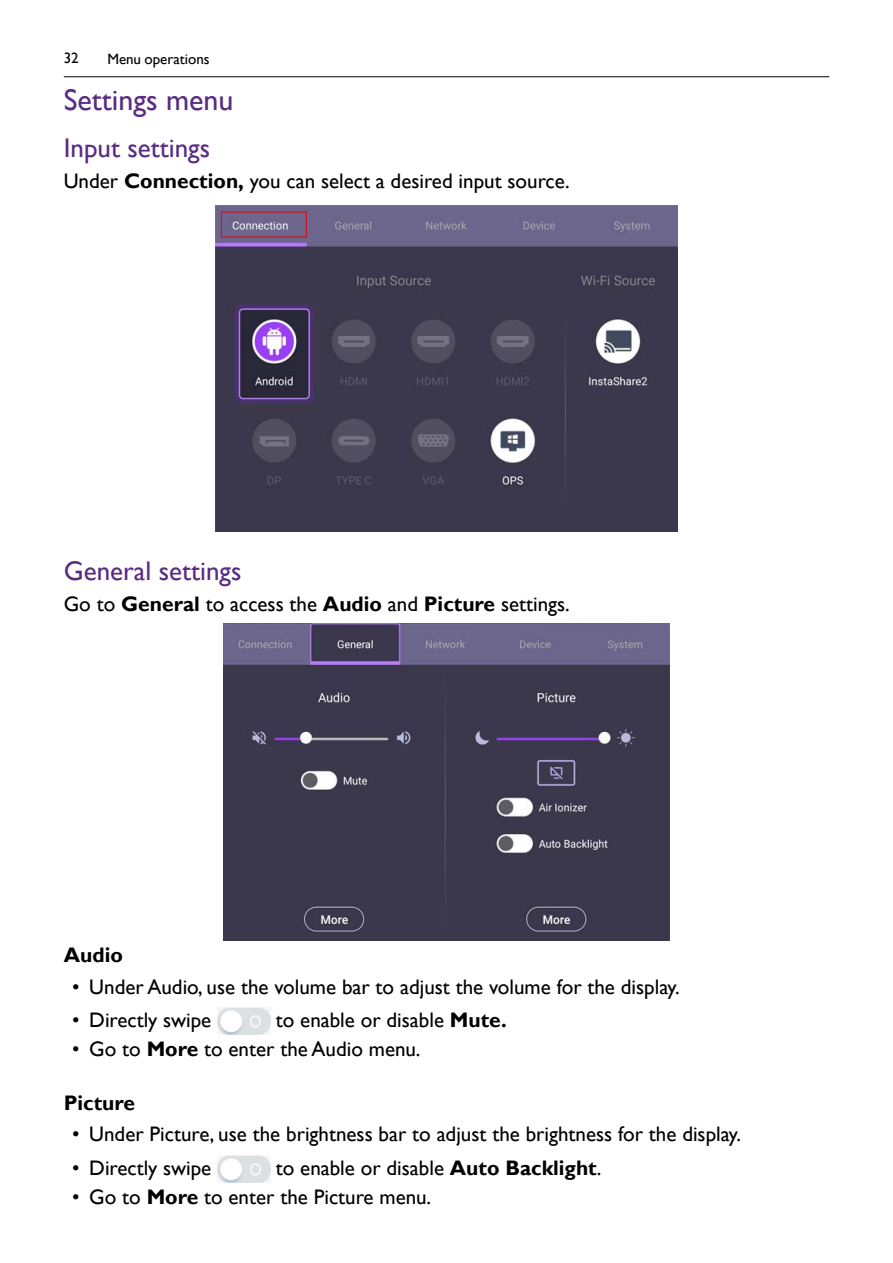
<style>
.page{position:relative;width:893px;height:1263px;background:#fff}
.page>*{position:absolute;margin:0;border:0;box-sizing:border-box;transform-origin:0 0}
.t1{font:30px "Gill Sans";color:#592c82}
.t2{font:27px "Gill Sans";color:#592c82}
.t3{font:21px "Gill Sans";color:#000}
.t4{font:700 21px "Gill Sans";color:#000}
.t5{font:15px "Gill Sans";color:#000}
.s1{font-weight:700}
</style>
<div class="page">
<hr style="left:64px;top:77px;width:765px;height:1px;background:#000">
<img style="left:216px;top:205px;width:461px;height:327px">
<div style="left:221px;top:212px;width:86px;height:26px;border:1px solid #d0121b"></div>
<img style="left:223px;top:624px;width:447px;height:316px">
<img style="left:217px;top:1007px;width:53px;height:27px">
<img style="left:217px;top:1155px;width:53px;height:27px">
<p class="t5" style="left:64px;top:49px;width:16px">32</p>
<p class="t5" style="left:107px;top:50px;width:104px">Menu operations</p>
<h1 class="t1" style="left:64px;top:83px;width:171px">Settings menu</h1>
<p class="t2" style="left:64px;top:132px;width:148px">Input settings</p>
<p class="t3" style="left:64px;top:169px;width:507px">Under <span class="s1">Connection,</span> you can select a desired input source.</p>
<p class="t2" style="left:64px;top:555px;width:179px">General settings</p>
<p class="t3" style="left:64px;top:592px;width:508px">Go to <span class="s1">General</span> to access the <span class="s1">Audio</span> and <span class="s1">Picture</span> settings.</p>
<p class="t4" style="left:64px;top:943px;width:61px">Audio</p>
<p class="t3" style="left:72px;top:974px;width:609px">• Under Audio, use the volume bar to adjust the volume for the display.</p>
<p class="t3" style="left:72px;top:1007px;width:141px">• Directly swipe</p>
<p class="t3" style="left:276px;top:1007px;width:233px">to enable or disable <span class="s1">Mute.</span></p>
<p class="t3" style="left:72px;top:1037px;width:350px">• Go to <span class="s1">More</span> to enter the Audio menu.</p>
<p class="t4" style="left:64px;top:1090px;width:73px">Picture</p>
<p class="t3" style="left:72px;top:1122px;width:670px">• Under Picture, use the brightness bar to adjust the brightness for the display.</p>
<p class="t3" style="left:72px;top:1155px;width:141px">• Directly swipe</p>
<p class="t3" style="left:276px;top:1155px;width:327px">to enable or disable <span class="s1">Auto Backlight</span>.</p>
<p class="t3" style="left:72px;top:1184px;width:360px">• Go to <span class="s1">More</span> to enter the Picture menu.</p>
</div>
